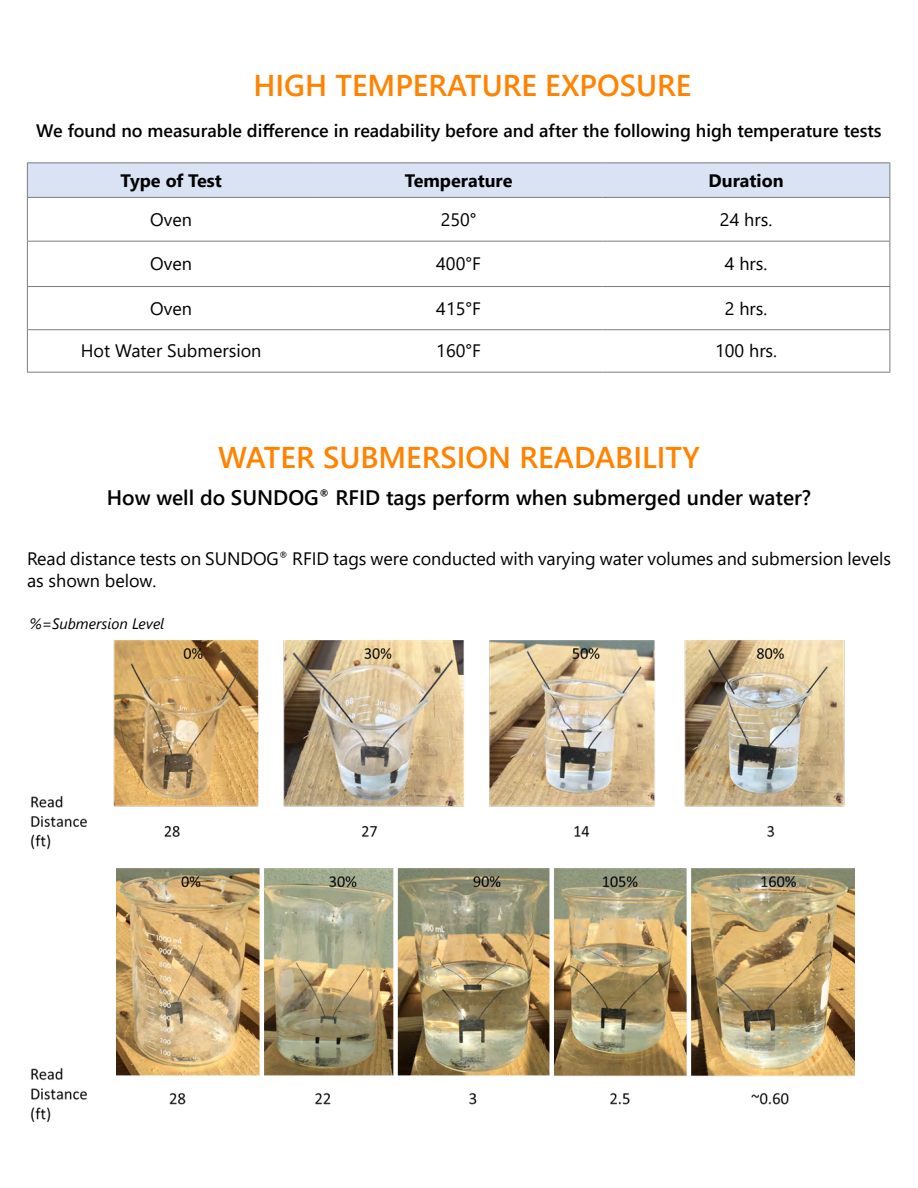
<style>
.page{position:relative;width:918px;height:1188px;background:#fff}
.page>*{position:absolute;margin:0;border:0;box-sizing:border-box;transform-origin:0 0}
.t1{font:600 30px "Segoe UI";color:#ff8300}
.t2{font:600 21px "Segoe UI";color:#000}
.t3{font:18px/21.6px "Segoe UI";color:#000}
.t4{font:600 18px "Segoe UI";color:#000}
.t5{font:700 18px "Segoe UI";color:#000}
.t6{font:italic 15px "Segoe UI";color:#000}
</style>
<div class="page">
<div style="left:28px;top:164px;width:862px;height:33px;background:#d9e3f4"></div>
<hr style="left:27px;top:198px;width:1px;height:43px;background:#7b7c7f">
<hr style="left:890px;top:198px;width:1px;height:43px;background:#7b7c7f">
<hr style="left:27px;top:241px;width:288px;height:1px;background:#7b7c7f">
<hr style="left:27px;top:242px;width:1px;height:44px;background:#7b7c7f">
<hr style="left:315px;top:241px;width:287px;height:1px;background:#7b7c7f">
<hr style="left:602px;top:241px;width:288px;height:1px;background:#7b7c7f">
<hr style="left:890px;top:242px;width:1px;height:44px;background:#7b7c7f">
<hr style="left:27px;top:286px;width:288px;height:1px;background:#7b7c7f">
<hr style="left:27px;top:287px;width:1px;height:42px;background:#7b7c7f">
<hr style="left:315px;top:286px;width:287px;height:1px;background:#7b7c7f">
<hr style="left:602px;top:286px;width:288px;height:1px;background:#7b7c7f">
<hr style="left:890px;top:287px;width:1px;height:42px;background:#7b7c7f">
<hr style="left:27px;top:329px;width:288px;height:1px;background:#7b7c7f">
<hr style="left:27px;top:330px;width:1px;height:42px;background:#7b7c7f">
<hr style="left:315px;top:329px;width:287px;height:1px;background:#7b7c7f">
<hr style="left:602px;top:329px;width:288px;height:1px;background:#7b7c7f">
<hr style="left:890px;top:330px;width:1px;height:42px;background:#7b7c7f">
<hr style="left:27px;top:372px;width:288px;height:1px;background:#7b7c7f">
<hr style="left:315px;top:372px;width:287px;height:1px;background:#7b7c7f">
<hr style="left:602px;top:372px;width:288px;height:1px;background:#7b7c7f">
<hr style="left:27px;top:163px;width:288px;height:1px;background:#7b7c7f">
<hr style="left:27px;top:163px;width:1px;height:34px;background:#7b7c7f">
<hr style="left:315px;top:163px;width:287px;height:1px;background:#7b7c7f">
<hr style="left:602px;top:163px;width:288px;height:1px;background:#7b7c7f">
<hr style="left:890px;top:163px;width:1px;height:34px;background:#7b7c7f">
<hr style="left:27px;top:197px;width:288px;height:1px;background:#7b7c7f">
<hr style="left:315px;top:197px;width:287px;height:1px;background:#7b7c7f">
<hr style="left:602px;top:197px;width:288px;height:1px;background:#7b7c7f">
<img style="left:116px;top:868px;width:738px;height:208px">
<img style="left:169px;top:1092px;width:17px;height:13px">
<img style="left:315px;top:1092px;width:16px;height:13px">
<img style="left:469px;top:1092px;width:8px;height:13px">
<img style="left:610px;top:1092px;width:20px;height:13px">
<img style="left:751px;top:1092px;width:38px;height:13px">
<img style="left:113px;top:640px;width:732px;height:167px">
<img style="left:126px;top:805px;width:719px;height:32px">
<img style="left:30px;top:795px;width:57px;height:55px">
<img style="left:30px;top:1067px;width:57px;height:55px">
<hr style="left:260px;top:860px;width:4px;height:217px;background:#fff">
<div style="left:393px;top:860px;width:5px;height:217px;background:#fff"></div>
<div style="left:549px;top:860px;width:5px;height:217px;background:#fff"></div>
<hr style="left:687px;top:860px;width:4px;height:217px;background:#fff">
<h1 class="t1" style="left:254px;top:57px;width:439px">HIGH TEMPERATURE EXPOSURE</h1>
<p class="t4" style="left:36px;top:113px;width:847px">We found no measurable difference in readability before and after the following high temperature tests</p>
<p class="t5" style="left:120px;top:163px;width:103px">Type of Test</p>
<p class="t5" style="left:405px;top:163px;width:109px">Temperature</p>
<p class="t5" style="left:709px;top:163px;width:77px">Duration</p>
<p class="t3" style="left:150px;top:207px;width:43px">Oven</p>
<p class="t3" style="left:441px;top:207px;width:37px">250°</p>
<p class="t3" style="left:720px;top:207px;width:54px">24 hrs.</p>
<p class="t3" style="left:150px;top:252px;width:43px">Oven</p>
<p class="t3" style="left:436px;top:252px;width:46px">400°F</p>
<p class="t3" style="left:725px;top:252px;width:44px">4 hrs.</p>
<p class="t3" style="left:150px;top:296px;width:43px">Oven</p>
<p class="t3" style="left:436px;top:296px;width:46px">415°F</p>
<p class="t3" style="left:725px;top:296px;width:44px">2 hrs.</p>
<p class="t3" style="left:81px;top:339px;width:182px">Hot Water Submersion</p>
<p class="t3" style="left:436px;top:339px;width:46px">160°F</p>
<p class="t3" style="left:715px;top:339px;width:64px">100 hrs.</p>
<h1 class="t1" style="left:218px;top:429px;width:483px">WATER SUBMERSION READABILITY</h1>
<p class="t2" style="left:107px;top:478px;width:706px">How well do SUNDOG<sup>®</sup> RFID tags perform when submerged under water?</p>
<p class="t3" style="left:27px;top:546px;width:866px">Read distance tests on SUNDOG<sup>®</sup> RFID tags were conducted with varying water volumes and submersion levels as shown below.</p>
<p class="t6" style="left:29px;top:609px;width:136px">%=Submersion Level</p>
</div>
